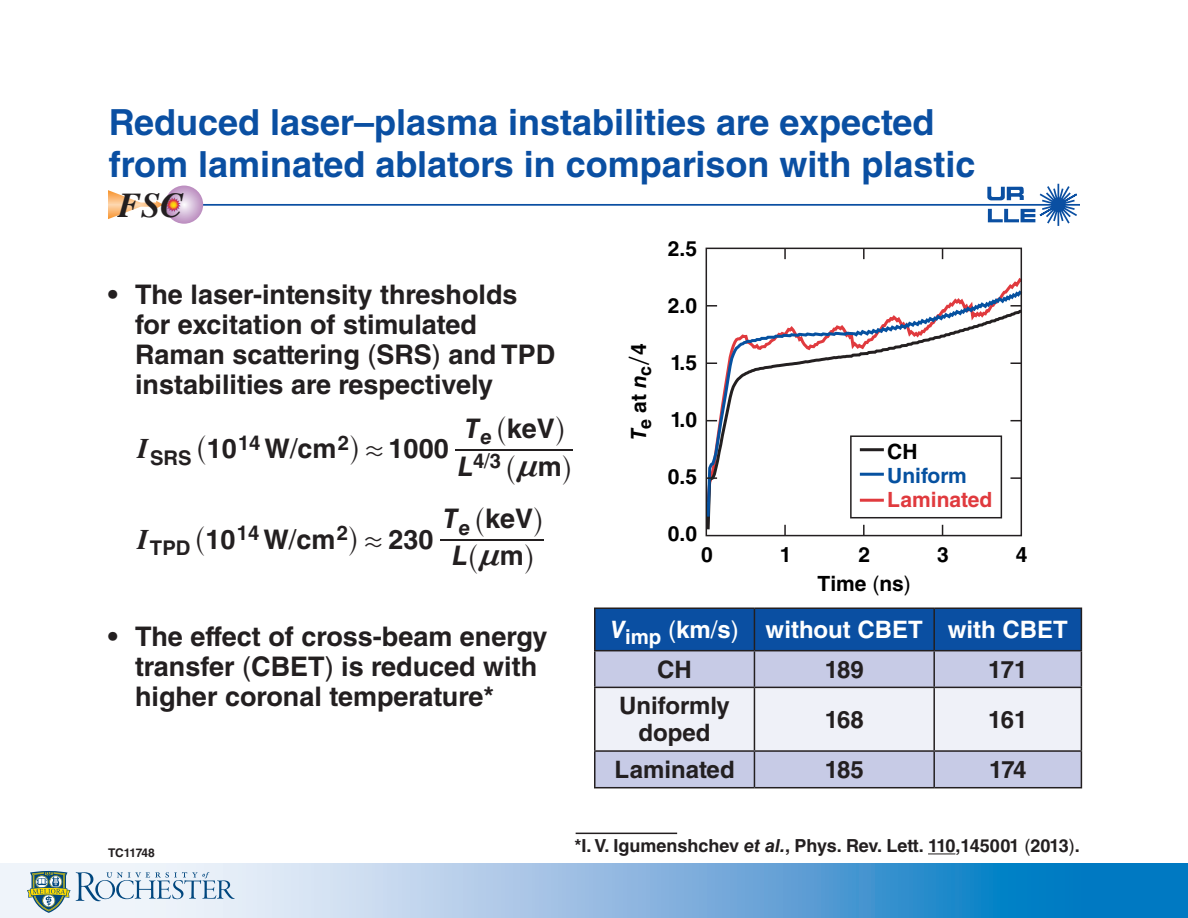
<style>
.page{position:relative;width:1188px;height:918px;background:#fff}
.page>*{position:absolute;margin:0;border:0;box-sizing:border-box;transform-origin:0 0}
.t1{font:700 36px/42px "Helvetica LT Std";color:#0a4fa2}
.t2{font:italic 700 34.8px "Times";color:#231f20}
.t3{font:italic 700 28.5px "Times LT Std";color:#231f20}
.t4{font:28.2px "MM Variable A";color:#231f20;scale:.96 1}
.t5{font:700 27px/30px "Helvetica LT Std";color:#231f20}
.t6{font:italic 700 27px "Helvetica LT Std";color:#231f20}
.t7{font:italic 700 27px "MM Greek";color:#231f20}
.t8{font:700 24px/27px "Helvetica LT Std";color:#231f20;text-align:center}
.t9{font:700 24px "Helvetica LT Std";color:#fff}
.t10{font:700 21px/28.5px "Helvetica LT Std";color:#000;text-align:center}
.t11{font:700 21px/24px "Helvetica LT Std";color:#e03a3e}
.t12{font:700 20.4px "Helvetica LT Std";color:#fff}
.t13{font:700 20.25px/23.9px "Helvetica LT Std";color:#231f20;text-align:center}
.t14{font:20.25px "Helvetica LT Std";color:#231f20}
.t15{font:italic 700 20.25px "Helvetica LT Std";color:#231f20}
.t16{font:700 18px "Helvetica LT Std";color:#231f20}
.t17{font:700 12px "Helvetica LT Std";letter-spacing:-.015em;color:#231f20}
.s1{font-weight:400}
.s2{font-family:"MM Variable A";font-weight:400;font-size:28.2px}
.s3{font-family:"MM Relation";font-weight:400}
.s4{font-family:"Helvetica LT Std";font-style:normal}
.s5{font-style:italic}
.s6{font-family:"Helvetica LT Std";font-weight:700;font-style:italic;font-size:27px}
.s7{font-family:"MM Greek";font-weight:700;font-style:italic;font-size:27px}
.s8{font-family:"Helvetica LT Std";font-weight:700;font-size:27px}
.s9{font-family:"MM Century New"}
.s10{color:#000}
.s11{color:#0651a0}
</style>
<div class="page">
<hr style="left:455px;top:449px;width:118px;height:1px;background:#231f20">
<hr style="left:440px;top:540px;width:104px;height:1px;background:#231f20">
<svg style="left:0;top:864px;width:1188px;height:54px;background:#77b1dc"></svg>
<svg style="left:27px;top:871px;width:208px;height:42px"></svg>
<div style="left:596px;top:609px;width:485px;height:41px;background:#0a4fa2"></div>
<div style="left:596px;top:651px;width:485px;height:136px;background:#c7cbe6"></div>
<div style="left:596px;top:688px;width:485px;height:62px;background:#eff1f8"></div>
<hr style="left:594px;top:608px;width:160px;height:1px;background:#231f20">
<hr style="left:594px;top:609px;width:2px;height:41px;background:#231f20">
<hr style="left:754px;top:608px;width:180px;height:1px;background:#231f20">
<hr style="left:754px;top:609px;width:1px;height:41px;background:#231f20">
<hr style="left:934px;top:608px;width:148px;height:1px;background:#231f20">
<hr style="left:933px;top:609px;width:2px;height:41px;background:#231f20">
<hr style="left:1081px;top:609px;width:1px;height:41px;background:#231f20">
<hr style="left:594px;top:650px;width:160px;height:1px;background:#231f20">
<hr style="left:594px;top:651px;width:2px;height:36px;background:#231f20">
<hr style="left:754px;top:650px;width:180px;height:1px;background:#231f20">
<hr style="left:754px;top:651px;width:1px;height:36px;background:#231f20">
<hr style="left:934px;top:650px;width:148px;height:1px;background:#231f20">
<hr style="left:933px;top:651px;width:2px;height:36px;background:#231f20">
<hr style="left:1081px;top:651px;width:1px;height:36px;background:#231f20">
<hr style="left:594px;top:687px;width:160px;height:1px;background:#231f20">
<hr style="left:594px;top:688px;width:2px;height:62px;background:#231f20">
<hr style="left:754px;top:687px;width:180px;height:1px;background:#231f20">
<hr style="left:754px;top:688px;width:1px;height:62px;background:#231f20">
<hr style="left:934px;top:687px;width:148px;height:1px;background:#231f20">
<hr style="left:933px;top:688px;width:2px;height:62px;background:#231f20">
<hr style="left:1081px;top:688px;width:1px;height:62px;background:#231f20">
<hr style="left:594px;top:750px;width:160px;height:2px;background:#231f20">
<hr style="left:594px;top:752px;width:2px;height:35px;background:#231f20">
<hr style="left:754px;top:750px;width:180px;height:2px;background:#231f20">
<hr style="left:754px;top:752px;width:1px;height:35px;background:#231f20">
<hr style="left:934px;top:750px;width:148px;height:2px;background:#231f20">
<hr style="left:933px;top:752px;width:2px;height:35px;background:#231f20">
<hr style="left:1081px;top:752px;width:1px;height:35px;background:#231f20">
<hr style="left:594px;top:787px;width:160px;height:1px;background:#231f20">
<hr style="left:754px;top:787px;width:180px;height:1px;background:#231f20">
<hr style="left:934px;top:787px;width:148px;height:1px;background:#231f20">
<svg style="left:928px;top:853px;width:27px;height:1px"></svg>
<hr style="left:576px;top:833px;width:101px;height:1px;background:#231f20">
<svg style="left:705px;top:288px;width:318px;height:232px"></svg>
<div style="left:706px;top:248px;width:316px;height:288px;border:2px solid #231f20"></div>
<svg style="left:784px;top:525px;width:2px;height:11px"></svg>
<svg style="left:863px;top:525px;width:2px;height:11px"></svg>
<svg style="left:706px;top:477px;width:11px;height:2px"></svg>
<svg style="left:706px;top:362px;width:11px;height:2px"></svg>
<svg style="left:706px;top:305px;width:11px;height:2px"></svg>
<svg style="left:1011px;top:477px;width:10px;height:2px"></svg>
<svg style="left:1011px;top:362px;width:10px;height:2px"></svg>
<svg style="left:1011px;top:305px;width:10px;height:2px"></svg>
<svg style="left:784px;top:248px;width:2px;height:11px"></svg>
<svg style="left:863px;top:248px;width:2px;height:11px"></svg>
<hr style="left:860px;top:448px;width:24px;height:3px;background:#231f20">
<hr style="left:860px;top:473px;width:24px;height:3px;background:#0651a0">
<hr style="left:860px;top:499px;width:24px;height:3px;background:#e03a3e">
<div style="left:850px;top:435px;width:152px;height:83px;border:2px solid #231f20"></div>
<svg style="left:987px;top:183px;width:90px;height:43px"></svg>
<hr style="left:108px;top:204px;width:972px;height:2px;background:#0a4fa2">
<svg style="left:165px;top:186px;width:38px;height:38px"></svg>
<svg style="left:108px;top:190px;width:73px;height:29px"></svg>
<p class="t1" style="left:109px;top:100px;width:868px">Reduced laser–plasma instabilities are expected from laminated ablators in comparison with plastic</p>
<p class="t2" style="left:118px;top:182px;width:67px">FSC</p>
<p class="t5" style="left:135px;top:279px;width:422px;text-indent:-27px">• The laser-intensity thresholds for excitation of stimulated<br>Raman scattering <span class="s1">(</span>SRS<span class="s1">)</span> and TPD instabilities are respectively</p>
<p class="t5" style="left:265px;top:433px;width:186px">W c<span class="s1">/</span> m <span class="s2">h</span> <span class="s3">.</span> 1000</p>
<p class="t7" style="left:517px;top:454px;width:46px">n<span class="s4">m</span></p>
<p class="t5" style="left:497px;top:413px;width:70px"><span class="s2">^</span>keV<span class="s2">h</span></p>
<p class="t6" style="left:465px;top:412px;width:17px">T</p>
<p class="t13" style="left:238px;top:430px;width:24px">14</p>
<p class="t13" style="left:338px;top:430px;width:13px">2</p>
<p class="t13" style="left:473px;top:425px;width:30px"><span class="s5">e<br></span>4 3</p>
<p class="t5" style="left:197px;top:433px;width:42px"><span class="s2">^</span>10</p>
<p class="t3" style="left:138px;top:432px;width:13px">I</p>
<p class="t13" style="left:150px;top:445px;width:43px">SRS</p>
<p class="t14" style="left:484px;top:449px;width:7px">/</p>
<p class="t4" style="left:506px;top:452px;width:12px">^</p>
<p class="t4" style="left:561px;top:452px;width:12px">h</p>
<p class="t6" style="left:458px;top:450px;width:17px">L</p>
<p class="t5" style="left:475px;top:503px;width:69px"><span class="s2">^</span>keV<span class="s2">h</span></p>
<p class="t6" style="left:443px;top:502px;width:17px">T</p>
<p class="t13" style="left:150px;top:536px;width:87px">TPD <sup>10</sup></p>
<p class="t13" style="left:237px;top:521px;width:24px">14</p>
<p class="t13" style="left:337px;top:521px;width:13px">2</p>
<p class="t15" style="left:459px;top:516px;width:13px">e</p>
<p class="t5" style="left:263px;top:524px;width:172px">W c<span class="s1">/</span> m <span class="s2">h</span> <span class="s3">.</span>230</p>
<p class="t4" style="left:196px;top:522px;width:12px">^</p>
<p class="t3" style="left:138px;top:522px;width:13px">I</p>
<p class="t4" style="left:452px;top:540px;width:86px"><span class="s6">L</span>^<span class="s7">n</span><span class="s8">m</span>h</p>
<p class="t10" style="left:624px;top:440px;width:98px;rotate:-90deg"><span class="s5">T</span><sub>e</sub> at <span class="s5">n</span><sub>c</sub><span class="s9">/</span>4</p>
<p class="t10" style="left:668px;top:234px;width:31px">2.5</p>
<p class="t10" style="left:668px;top:291px;width:31px">2.0</p>
<p class="t10" style="left:671px;top:348px;width:28px">1.5</p>
<p class="t10" style="left:671px;top:405px;width:28px">1.0</p>
<p class="t10" style="left:668px;top:462px;width:31px">0.5</p>
<p class="t10" style="left:668px;top:519px;width:31px">0.0</p>
<p class="t10" style="left:701px;top:540px;width:13px">0</p>
<p class="t11" style="left:887px;top:440px;width:107px"><span class="s10">CH<br></span><span class="s11">Uniform<br></span>Laminated</p>
<p class="t10" style="left:780px;top:540px;width:13px">1</p>
<p class="t10" style="left:818px;top:540px;width:95px">2<br>Time <span class="s1">(</span>ns<span class="s1">)</span></p>
<p class="t10" style="left:937px;top:540px;width:13px">3</p>
<p class="t10" style="left:1016px;top:540px;width:13px">4</p>
<p class="t5" style="left:135px;top:621px;width:414px;text-indent:-27px">• The effect of cross-beam energy transfer <span class="s1">(</span>CBET<span class="s1">)</span> is reduced with higher coronal temperature*</p>
<p class="t12" style="left:610px;top:624px;width:130px"><sup>V</sup>imp <sup>(</sup><sup>km</sup><sup>/</sup><sup>s</sup><sup>)</sup></p>
<p class="t9" style="left:766px;top:615px;width:159px">without CBET</p>
<p class="t9" style="left:948px;top:615px;width:121px">with CBET</p>
<p class="t8" style="left:657px;top:655px;width:36px">CH</p>
<p class="t8" style="left:825px;top:655px;width:41px">189</p>
<p class="t8" style="left:988px;top:655px;width:41px">171</p>
<p class="t8" style="left:619px;top:692px;width:112px">Uniformly doped</p>
<p class="t8" style="left:825px;top:706px;width:41px">168</p>
<p class="t8" style="left:988px;top:706px;width:41px">161</p>
<p class="t17" style="left:108px;top:846px;width:48px">TC11748</p>
<p class="t8" style="left:615px;top:756px;width:122px">Laminated</p>
<p class="t8" style="left:825px;top:756px;width:41px">185</p>
<p class="t8" style="left:989px;top:756px;width:39px">174</p>
<p class="t16" style="left:575px;top:835px;width:507px">*I. V. Igumenshchev <span class="s5">et al.</span>, Phys. Rev. Lett. 110,145001 <span class="s1">(</span>2013<span class="s1">)</span>.</p>
</div>
